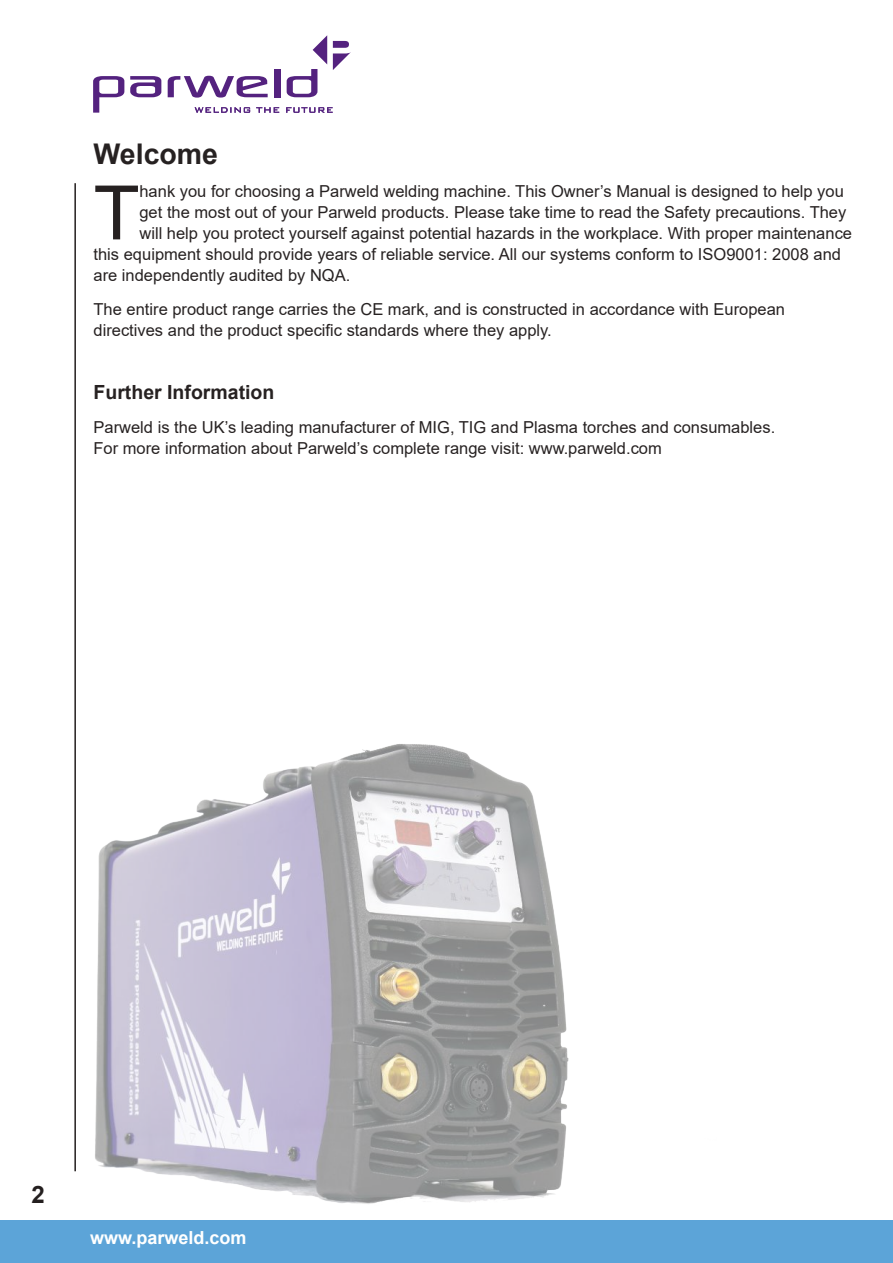
<style>
.page{position:relative;width:893px;height:1263px;background:#fff}
.page>*{position:absolute;margin:0;border:0;box-sizing:border-box;transform-origin:0 0}
.t1{font:75.15px "Arial";color:#241f1f}
.t2{font:700 28.5px "Arial";color:#241f1f}
.t3{font:700 24px "Arial";color:#241f1f}
.t4{font:700 19.5px "Arial";color:#241f1f}
.t5{font:700 18px "Arial";color:#fff}
.t6{font:16.5px/21px "Arial";color:#241f1f}
</style>
<div class="page">
<svg style="left:93px;top:76px;width:31px;height:37px"></svg>
<svg style="left:130px;top:76px;width:31px;height:21px"></svg>
<svg style="left:168px;top:76px;width:100px;height:22px"></svg>
<div style="left:274px;top:69px;width:6px;height:28px;background:#54227f"></div>
<svg style="left:287px;top:35px;width:40px;height:62px"></svg>
<svg style="left:333px;top:41px;width:18px;height:29px"></svg>
<svg style="left:195px;top:107px;width:138px;height:6px"></svg>
<hr style="left:74px;top:183px;width:2px;height:988px;background:#241f1f">
<div style="left:0;top:1220px;width:893px;height:43px;background:#5ca4d8"></div>
<img style="left:74px;top:718px;width:495px;height:486px">
<h2 class="t2" style="left:94px;top:134px;width:126px">Welcome</h2>
<h1 class="t1" style="left:94px;top:161px;width:47px">T</h1>
<p class="t6" style="left:139px;top:181px;width:706px">hank you for choosing a Parweld welding machine. This Owner’s Manual is designed to help you</p>
<p class="t6" style="left:139px;top:202px;width:708px">get the most out of your Parweld products. Please take time to read the Safety precautions. They</p>
<p class="t6" style="left:139px;top:223px;width:714px">will help you protect yourself against potential hazards in the workplace. With proper maintenance</p>
<p class="t6" style="left:94px;top:244px;width:749px">this equipment should provide years of reliable service. All our systems conform to ISO9001: 2008 and</p>
<p class="t6" style="left:94px;top:265px;width:258px">are independently audited by NQA.</p>
<p class="t6" style="left:94px;top:299px;width:693px">The entire product range carries the CE mark, and is constructed in accordance with European directives and the product specific standards where they apply.</p>
<p class="t4" style="left:94px;top:379px;width:182px">Further Information</p>
<p class="t6" style="left:94px;top:416px;width:683px">Parweld is the UK’s leading manufacturer of MIG, TIG and Plasma torches and consumables.<br>For more information about Parweld’s complete range visit: www.parweld.com</p>
<h3 class="t3" style="left:32px;top:1177px;width:15px">2</h3>
<p class="t5" style="left:90px;top:1225px;width:158px">www.parweld.com</p>
</div>
